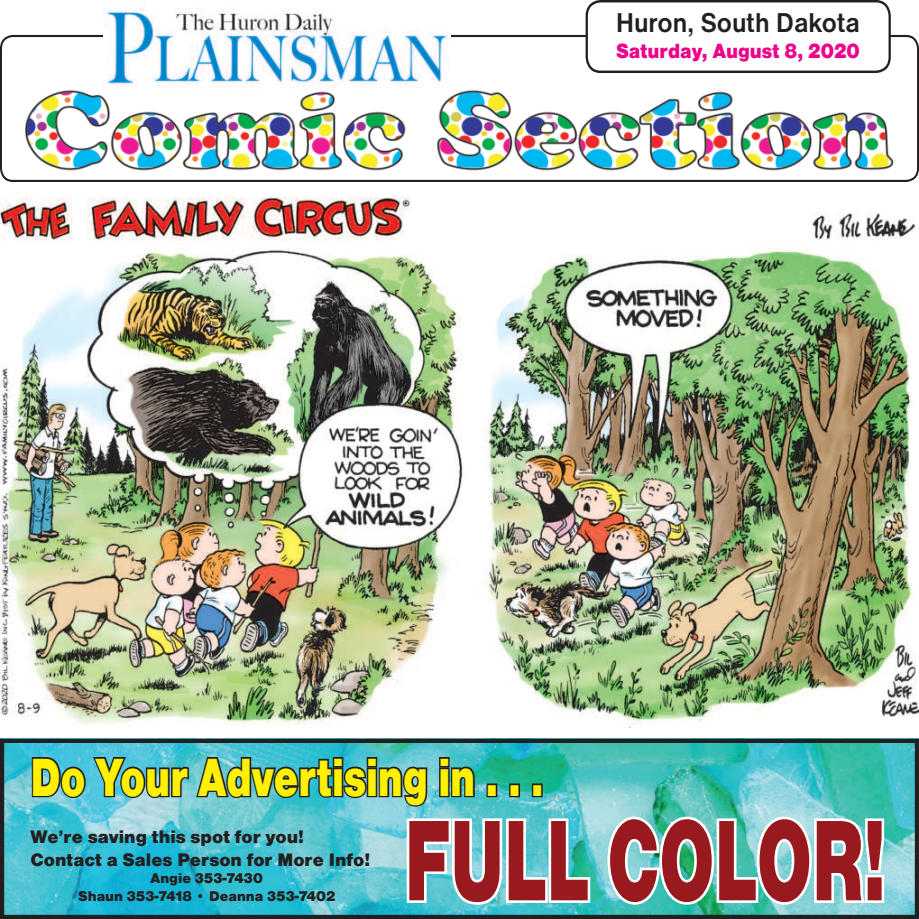
<style>
.page{position:relative;width:919px;height:919px;background:#fff}
.page>*{position:absolute;margin:0;border:0;box-sizing:border-box;transform-origin:0 0}
.t1{font:118.75px "Nimbus San D Blac";color:#981a1e;scale:.62 1}
.t2{font:55.75px "Nimbus San D Blac";color:#fff101;scale:.74 1}
.t3{font:700 28.25px "Nimbus San D";color:#231f20;scale:.93 1}
.t4{font:21.25px "Nimbus San D Blac";color:#ed028c;scale:.93 1}
.t5{font:18.75px/22.5px "Nimbus San D Blac";color:#231f20}
.t6{font:14.62px/17.5px "Nimbus San D Blac";color:#231f20;text-align:center}
</style>
<div class="page">
<div style="left:0;top:35px;width:918px;height:147px;border:2px solid #231f20;border-radius:12px"></div>
<div style="left:586px;top:1px;width:303px;height:71px;background:#fff;border-radius:14px"></div>
<div style="left:585px;top:0;width:305px;height:73px;border:2px solid #231f20;border-radius:14px"></div>
<img style="left:25px;top:90px;width:869px;height:81px">
<img style="left:104px;top:9px;width:346px;height:78px">
<img style="left:0;top:197px;width:918px;height:530px">
<img style="left:5px;top:743px;width:908px;height:170px">
<div style="left:0;top:738px;width:918px;height:180px;border:4px solid #231f20"></div>
<svg style="left:30px;top:755px;width:398px;height:52px;background:#4d949f"></svg>
<svg style="left:437px;top:755px;width:39px;height:43px;background:#3c7f83"></svg>
<div style="left:486px;top:783px;width:11px;height:13px;border:3px solid #231f20"></div>
<div style="left:509px;top:783px;width:10px;height:13px;border:3px solid #231f20"></div>
<div style="left:531px;top:783px;width:11px;height:13px;border:3px solid #231f20"></div>
<svg style="left:404px;top:815px;width:188px;height:91px"></svg>
<svg style="left:604px;top:813px;width:282px;height:93px"></svg>
<h3 class="t3" style="left:616px;top:13px;width:263px">Huron, South Dakota</h3>
<p class="t4" style="left:615px;top:43px;width:263px">Saturday, August 8, 2020</p>
<h2 class="t2" style="left:31px;top:757px;width:694px">Do Your Advertising in . . .</h2>
<h1 class="t1" style="left:404px;top:818px;width:777px">FULL COLOR!</h1>
<p class="t5" style="left:31px;top:826px;width:341px">We’re saving this spot for you!<br>Contact a Sales Person for More Info!</p>
<p class="t6" style="left:78px;top:870px;width:259px">Angie 353-7430<br>Shaun 353-7418 • Deanna 353-7402</p>
</div>
